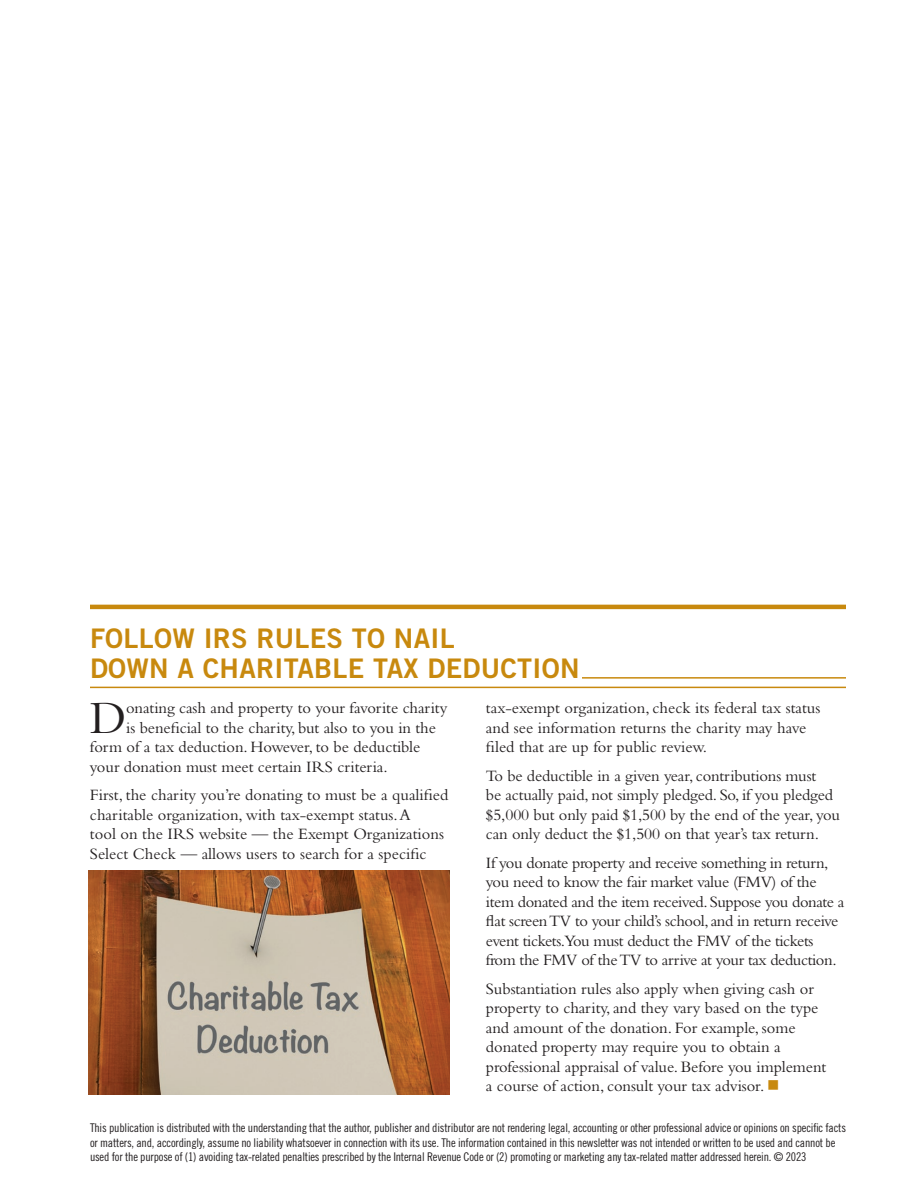
<style>
.page{position:relative;width:918px;height:1188px;background:#fff}
.page>*{position:absolute;margin:0;border:0;box-sizing:border-box;transform-origin:0 0}
.t1{font:47.85px "Bembo Std";color:#231f20}
.t2{font:27px/30px "Trade Gothic LT Std Bd 2";letter-spacing:.01em;color:#c8890e}
.t3{font:16.5px/19.5px "Bembo Std";letter-spacing:-.005em;color:#231f20}
.t4{font:16.5px/19.5px "Bembo Std";letter-spacing:-.025em;color:#231f20}
.t5{font:12px/14.4px "Trade Gothic LT Std Cn 18";letter-spacing:-.015em;color:#231f20}
.s1{color:#c8890e}
</style>
<div class="page">
<hr style="left:90px;top:605px;width:756px;height:4px;background:#c8890e">
<hr style="left:582px;top:677px;width:264px;height:2px;background:#c8890e">
<hr style="left:90px;top:687px;width:756px;height:1px;background:#c8890e">
<img style="left:88px;top:870px;width:362px;height:225px">
<h2 class="t2" style="left:90px;top:623px;width:491px">FOLLOW IRS RULES TO NAIL<br>DOWN A CHARITABLE TAX DEDUCTION</h2>
<h1 class="t1" style="left:90px;top:690px;width:38px">D</h1>
<p class="t3" style="left:126px;top:698px;width:323px">onating cash and property to your favorite charity</p>
<p class="t3" style="left:486px;top:698px;width:336px">tax-exempt organization, check its federal tax status and see information returns the charity may have filed that are up for public review.</p>
<p class="t3" style="left:486px;top:765px;width:356px">To be deductible in a given year, contributions must<br>be actually paid, not simply pledged. So, if you pledged $5,000 but only paid $1,500 by the end of the year, you can only deduct the $1,500 on that year’s tax return.</p>
<p class="t4" style="left:486px;top:852px;width:360px">If you donate property and receive something in return, you need to know the fair market value (FMV) of the item donated and the item received. Suppose you donate a flat screen TV to your child’s school, and in return receive event tickets.You must deduct the FMV of the tickets from the FMV of the TV to arrive at your tax deduction.</p>
<p class="t3" style="left:486px;top:978px;width:342px">Substantiation rules also apply when giving cash or property to charity, and they vary based on the type and amount of the donation. For example, some donated property may require you to obtain a professional appraisal of value. Before you implement a course of action, consult your tax advisor. <span class="s1">■</span></p>
<p class="t5" style="left:90px;top:1121px;width:758px">This publication is distributed with the understanding that the author, publisher and distributor are not rendering legal, accounting or other professional advice or opinions on specific facts or matters, and, accordingly, assume no liability whatsoever in connection with its use. The information contained in this newsletter was not intended or written to be used and cannot be used for the purpose of (1) avoiding tax-related penalties prescribed by the Internal Revenue Code or (2) promoting or marketing any tax-related matter addressed herein. © 2023</p>
<p class="t3" style="left:126px;top:717px;width:311px">is beneficial to the charity, but also to you in the</p>
<p class="t3" style="left:90px;top:737px;width:332px">form of a tax deduction. However, to be deductible</p>
<p class="t3" style="left:90px;top:756px;width:299px">your donation must meet certain IRS criteria.</p>
<p class="t3" style="left:90px;top:785px;width:360px">First, the charity you’re donating to must be a qualified charitable organization, with tax-exempt status. A<br>tool on the IRS website — the Exempt Organizations Select Check — allows users to search for a specific</p>
</div>
